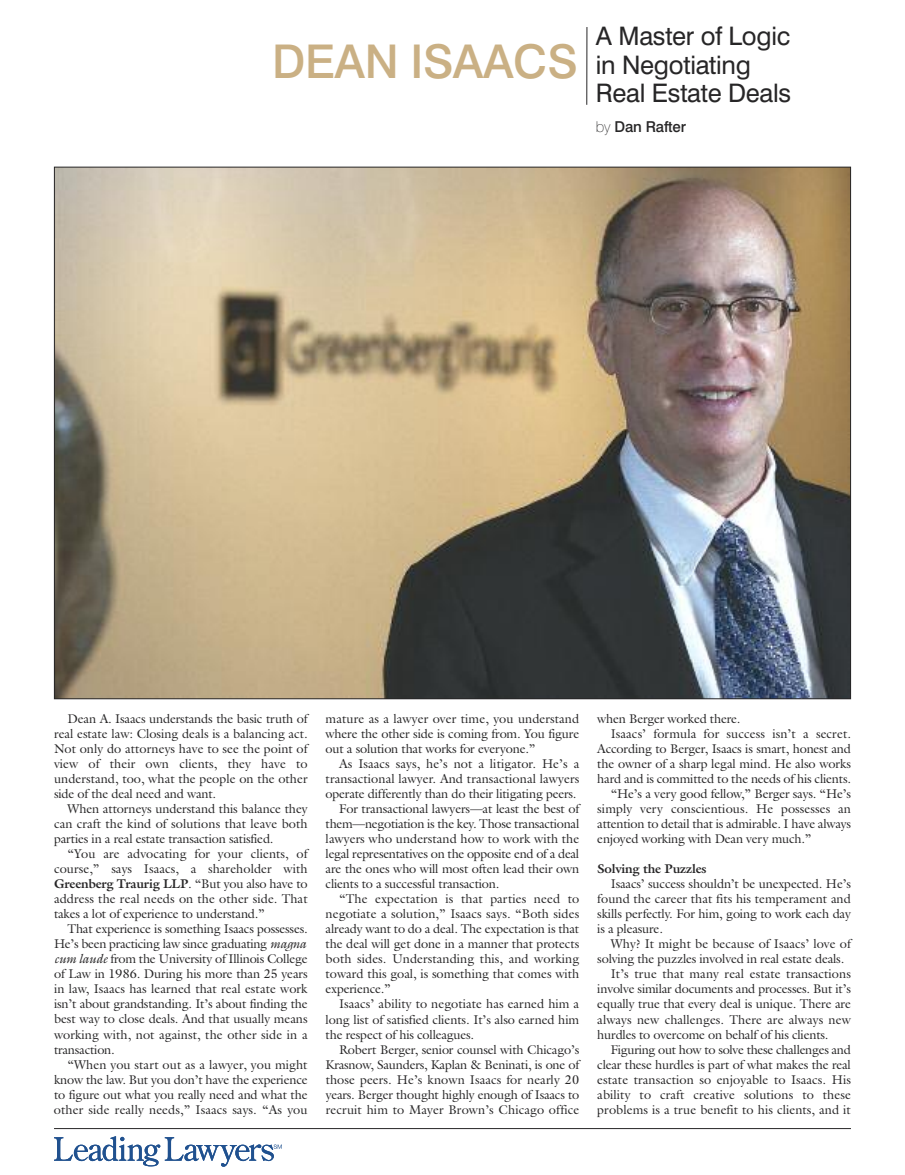
<style>
.page{position:relative;width:905px;height:1175px;background:#fff}
.page>*{position:absolute;margin:0;border:0;box-sizing:border-box;transform-origin:0 0}
.t1{font:500 46.5px "Swiss 721 BT";letter-spacing:-.01em;color:#cab084}
.t2{font:25.5px/28.5px "Swiss 721 BT";letter-spacing:-.01em;color:#272627}
.t3{font:500 15px "Swiss 721 BT";letter-spacing:-.01em;color:#272627}
.t4{font:12.75px/15px "Galliard";letter-spacing:-.01em;color:#272627;text-align:justify}
.t5{font:700 12.75px "Galliard";letter-spacing:-.015em;color:#272627}
.s1{font-weight:100}
.s2{font-weight:700}
.s3{font-style:italic}
</style>
<div class="page">
<hr style="left:586px;top:27px;width:1px;height:78px;background:#272627">
<img style="left:56px;top:169px;width:792px;height:528px">
<svg style="left:54px;top:1136px;width:228px;height:30px"></svg>
<hr style="left:54px;top:1128px;width:796px;height:1px;background:#272627">
<h1 class="t1" style="left:272px;top:45px;width:307px">DEAN ISAACS</h1>
<h2 class="t2" style="left:596px;top:24px;width:197px">A Master of Logic in Negotiating<br>Real Estate Deals</h2>
<p class="t3" style="left:596px;top:121px;width:92px"><span class="s1">by</span> Dan Rafter</p>
<p class="t4" style="left:54px;top:711px;width:255px;text-indent:14px">Dean A. Isaacs understands the basic truth of real estate law: Closing deals is a balancing act.<br>Not only do attorneys have to see the point of view of their own clients, they have to understand, too, what the people on the other side of the deal need and want.</p>
<p class="t4" style="left:54px;top:801px;width:255px;text-indent:13px">When attorneys understand this balance they can craft the kind of solutions that leave both parties in a real estate transaction satisfied.</p>
<p class="t4" style="left:54px;top:846px;width:255px;text-indent:14px">“You are advocating for your clients, of course,” says Isaacs, a shareholder with <span class="s2">Greenberg Traurig LLP</span>. “But you also have to address the real needs on the other side. That takes a lot of experience to understand.”</p>
<p class="t4" style="left:54px;top:921px;width:255px;text-indent:14px">That experience is something Isaacs possesses.<br>He’s been practicing law since graduating <span class="s3">magna cum laude</span> from the University of Illinois College of Law in 1986. During his more than 25 years in law, Isaacs has learned that real estate work isn’t about grandstanding. It’s about finding the best way to close deals. And that usually means working with, not against, the other side in a transaction.</p>
<p class="t4" style="left:54px;top:1056px;width:255px;text-indent:14px">“When you start out as a lawyer, you might know the law. But you don’t have the experience to figure out what you really need and what the other side really needs,” Isaacs says. “As you</p>
<p class="t4" style="left:325px;top:711px;width:255px">mature as a lawyer over time, you understand where the other side is coming from. You figure out a solution that works for everyone.”</p>
<p class="t4" style="left:339px;top:756px;width:241px">As Isaacs says, he’s not a litigator. He’s a</p>
<p class="t4" style="left:325px;top:771px;width:255px">transactional lawyer. And transactional lawyers</p>
<p class="t4" style="left:325px;top:786px;width:252px">operate differently than do their litigating peers.</p>
<p class="t4" style="left:339px;top:801px;width:242px">For transactional lawyers—at least the best of</p>
<p class="t4" style="left:325px;top:816px;width:255px">them—negotiation is the key. Those transactional</p>
<p class="t4" style="left:325px;top:831px;width:255px">lawyers who understand how to work with the</p>
<p class="t4" style="left:325px;top:846px;width:255px">legal representatives on the opposite end of a deal</p>
<p class="t4" style="left:325px;top:861px;width:255px">are the ones who will most often lead their own</p>
<p class="t4" style="left:325px;top:876px;width:175px">clients to a successful transaction.</p>
<p class="t4" style="left:339px;top:891px;width:242px">“The expectation is that parties need to</p>
<p class="t4" style="left:325px;top:906px;width:255px">negotiate a solution,” Isaacs says. “Both sides</p>
<p class="t4" style="left:325px;top:921px;width:255px">already want to do a deal. The expectation is that</p>
<p class="t4" style="left:325px;top:936px;width:255px">the deal will get done in a manner that protects</p>
<p class="t4" style="left:325px;top:951px;width:255px">both sides. Understanding this, and working</p>
<p class="t4" style="left:325px;top:966px;width:255px">toward this goal, is something that comes with</p>
<p class="t4" style="left:325px;top:981px;width:67px">experience.”</p>
<p class="t4" style="left:339px;top:996px;width:241px">Isaacs’ ability to negotiate has earned him a</p>
<p class="t4" style="left:325px;top:1011px;width:255px">long list of satisfied clients. It’s also earned him</p>
<p class="t4" style="left:325px;top:1026px;width:150px">the respect of his colleagues.</p>
<p class="t4" style="left:339px;top:1041px;width:242px">Robert Berger, senior counsel with Chicago’s</p>
<p class="t4" style="left:325px;top:1056px;width:255px">Krasnow, Saunders, Kaplan &amp; Beninati, is one of</p>
<p class="t4" style="left:325px;top:1071px;width:255px">those peers. He’s known Isaacs for nearly 20</p>
<p class="t4" style="left:325px;top:1086px;width:255px">years. Berger thought highly enough of Isaacs to</p>
<p class="t4" style="left:325px;top:1101px;width:255px">recruit him to Mayer Brown’s Chicago office</p>
<p class="t4" style="left:597px;top:711px;width:145px">when Berger worked there.</p>
<p class="t4" style="left:610px;top:726px;width:242px">Isaacs’ formula for success isn’t a secret.</p>
<p class="t4" style="left:597px;top:741px;width:255px">According to Berger, Isaacs is smart, honest and</p>
<p class="t4" style="left:597px;top:756px;width:255px">the owner of a sharp legal mind. He also works</p>
<p class="t4" style="left:597px;top:771px;width:255px">hard and is committed to the needs of his clients.</p>
<p class="t4" style="left:610px;top:786px;width:242px">“He’s a very good fellow,” Berger says. “He’s</p>
<p class="t4" style="left:597px;top:801px;width:255px">simply very conscientious. He possesses an</p>
<p class="t4" style="left:597px;top:816px;width:255px">attention to detail that is admirable. I have always</p>
<p class="t4" style="left:597px;top:831px;width:216px">enjoyed working with Dean very much.”</p>
<p class="t5" style="left:597px;top:861px;width:111px">Solving the Puzzles</p>
<p class="t4" style="left:597px;top:876px;width:255px;text-indent:14px">Isaacs’ success shouldn’t be unexpected. He’s found the career that fits his temperament and skills perfectly. For him, going to work each day is a pleasure.</p>
<p class="t4" style="left:610px;top:936px;width:241px">Why? It might be because of Isaacs’ love of</p>
<p class="t4" style="left:597px;top:951px;width:248px">solving the puzzles involved in real estate deals.</p>
<p class="t4" style="left:610px;top:966px;width:241px">It’s true that many real estate transactions</p>
<p class="t4" style="left:597px;top:981px;width:255px">involve similar documents and processes. But it’s</p>
<p class="t4" style="left:597px;top:996px;width:255px">equally true that every deal is unique. There are</p>
<p class="t4" style="left:597px;top:1011px;width:255px">always new challenges. There are always new</p>
<p class="t4" style="left:597px;top:1026px;width:233px">hurdles to overcome on behalf of his clients.</p>
<p class="t4" style="left:610px;top:1041px;width:242px">Figuring out how to solve these challenges and</p>
<p class="t4" style="left:597px;top:1056px;width:255px">clear these hurdles is part of what makes the real</p>
<p class="t4" style="left:597px;top:1071px;width:255px">estate transaction so enjoyable to Isaacs. His</p>
<p class="t4" style="left:597px;top:1086px;width:255px">ability to craft creative solutions to these</p>
<p class="t4" style="left:597px;top:1101px;width:255px">problems is a true benefit to his clients, and it</p>
</div>
